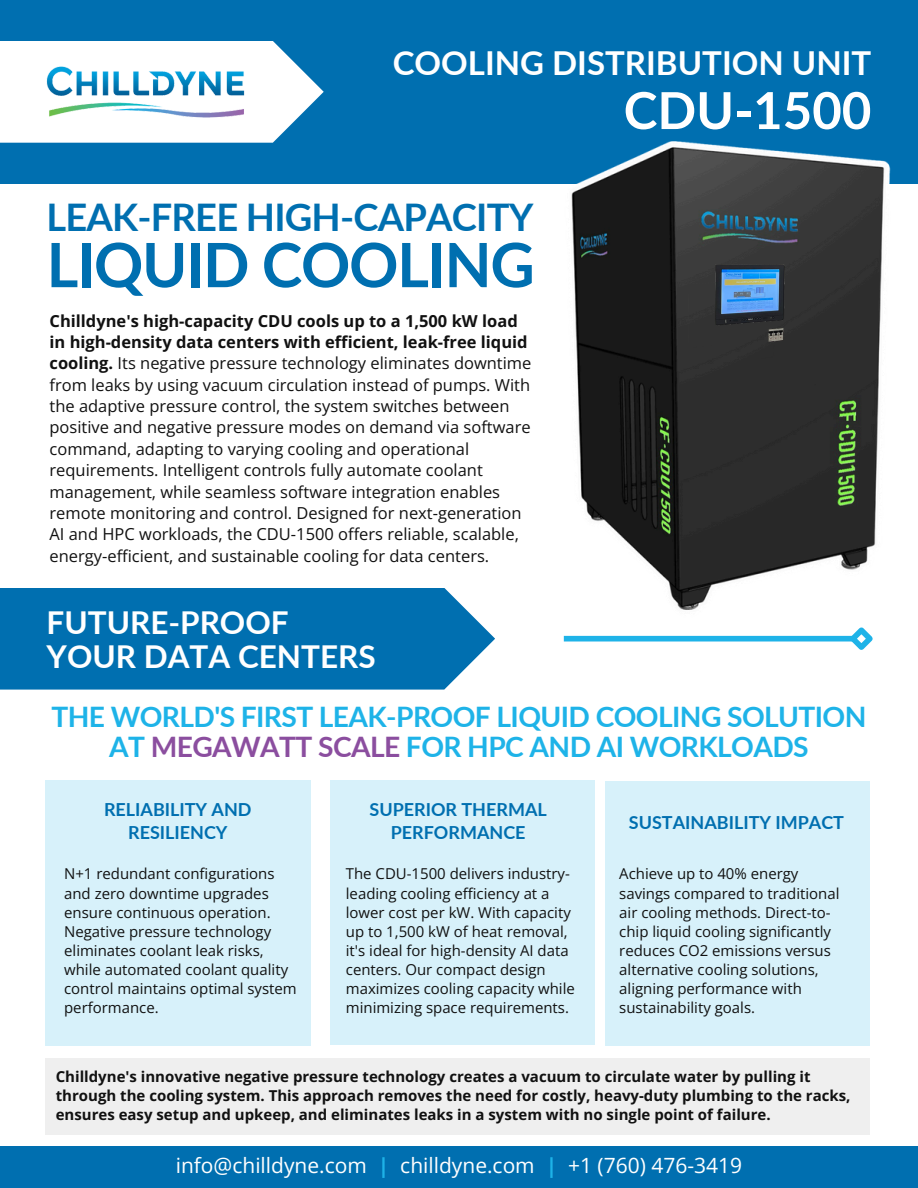
<style>
.page{position:relative;width:918px;height:1188px;background:#fff}
.page>*{position:absolute;margin:0;border:0;box-sizing:border-box;transform-origin:0 0}
.t1{font:700 61.2px "Lato";letter-spacing:-.02em;color:#006fb0}
.t2{font:700 51px "Lato";color:#fff}
.t3{font:700 38.1px "Lato";letter-spacing:-.02em;color:#006fb0}
.t4{font:700 33px "Lato";color:#fff}
.t5{font:700 31.5px/33.8px "Lato";color:#fff}
.t6{font:700 28.2px/30.3px "Lato";letter-spacing:-.02em;color:#1eb3e8;text-align:center}
.t7{font:21px "Open Sans";color:#fff}
.t8{font:700 18px/22.5px "Lato";color:#006fb0;text-align:center}
.t9{font:16.5px/21.3px "Open Sans";color:#111}
.t10{font:15px/19.2px "Open Sans";color:#111}
.t11{font:700 15px/19.2px "Open Sans";color:#111}
.s1{font-weight:700}
.s2{color:#8b4e9f}
.s3{font-weight:700;color:#1eb3e8}
</style>
<div class="page">
<div style="left:0;top:0;width:918px;height:184px;background:#006fb0"></div>
<svg style="left:0;top:41px;width:324px;height:102px;background:#e0edf5"></svg>
<img style="left:47px;top:67px;width:198px;height:50px">
<div style="left:0;top:1147px;width:918px;height:41px;background:#006fb0"></div>
<div style="left:0;top:588px;width:495px;height:102px;background:#006fb0"></div>
<div style="left:564px;top:636px;width:290px;height:6px;background:#1eb3e8"></div>
<svg style="left:845px;top:627px;width:28px;height:23px"></svg>
<div style="left:45px;top:781px;width:266px;height:265px;background:#d7f1fa"></div>
<div style="left:330px;top:781px;width:264px;height:264px;background:#d7f1fa"></div>
<div style="left:605px;top:782px;width:265px;height:264px;background:#d7f1fa"></div>
<img style="left:571px;top:141px;width:319px;height:469px">
<img style="left:689px;top:264px;width:96px;height:94px">
<div style="left:45px;top:1058px;width:825px;height:77px;background:#efefef"></div>
<p class="t4" style="left:393px;top:42px;width:480px">COOLING DISTRIBUTION UNIT</p>
<h2 class="t2" style="left:624px;top:79px;width:249px">CDU-1500</h2>
<p class="t3" style="left:47px;top:194px;width:488px">LEAK-FREE HIGH-CAPACITY</p>
<p class="t1" style="left:47px;top:227px;width:490px">LIQUID COOLING</p>
<p class="t9" style="left:50px;top:309px;width:483px"><span class="s1">Chilldyne's high-capacity CDU cools up to a 1,500 kW load in high-density data centers with efficient, leak-free liquid cooling.</span> Its negative pressure technology eliminates downtime from leaks by using vacuum circulation instead of pumps. With the adaptive pressure control, the system switches between positive and negative pressure modes on demand via software command, adapting to varying cooling and operational requirements. Intelligent controls fully automate coolant management, while seamless software integration enables remote monitoring and control. Designed for next-generation AI and HPC workloads, the CDU-1500 offers reliable, scalable, energy-efficient, and sustainable cooling for data centers.</p>
<h6 class="t5" style="left:47px;top:605px;width:331px">FUTURE-PROOF<br>YOUR DATA CENTERS</h6>
<p class="t6" style="left:51px;top:701px;width:817px">THE WORLD'S FIRST LEAK-PROOF LIQUID COOLING SOLUTION<br>AT <span class="s2">MEGAWATT SCALE</span> FOR HPC AND AI WORKLOADS</p>
<h3 class="t8" style="left:104px;top:798px;width:149px">RELIABILITY AND<br>RESILIENCY</h3>
<p class="t8" style="left:370px;top:798px;width:179px">SUPERIOR THERMAL<br>PERFORMANCE</p>
<h2 class="t10" style="left:64px;top:864px;width:234px">N+1 redundant configurations and zero downtime upgrades ensure continuous operation.<br>Negative pressure technology eliminates coolant leak risks, while automated coolant quality control maintains optimal system performance.</h2>
<p class="t10" style="left:346px;top:864px;width:231px">The CDU-1500 delivers industry&shy;leading cooling efficiency at a lower cost per kW. With capacity up to 1,500 kW of heat removal, it's ideal for high-density AI data centers. Our compact design maximizes cooling capacity while minimizing space requirements.</p>
<h5 class="t8" style="left:629px;top:811px;width:217px">SUSTAINABILITY IMPACT</h5>
<h5 class="t10" style="left:619px;top:864px;width:222px">Achieve up to 40% energy savings compared to traditional air cooling methods. Direct-to&shy;chip liquid cooling significantly reduces CO2 emissions versus alternative cooling solutions, aligning performance with sustainability goals.</h5>
<p class="t11" style="left:56px;top:1067px;width:796px">Chilldyne's innovative negative pressure technology creates a vacuum to circulate water by pulling it through the cooling system. This approach removes the need for costly, heavy-duty plumbing to the racks, ensures easy setup and upkeep, and eliminates leaks in a system with no single point of failure.</p>
<h1 class="t7" style="left:176px;top:1150px;width:568px">info@chilldyne.com <span class="s3">|</span> chilldyne.com <span class="s3">|</span> +1 (760) 476-3419</h1>
</div>
